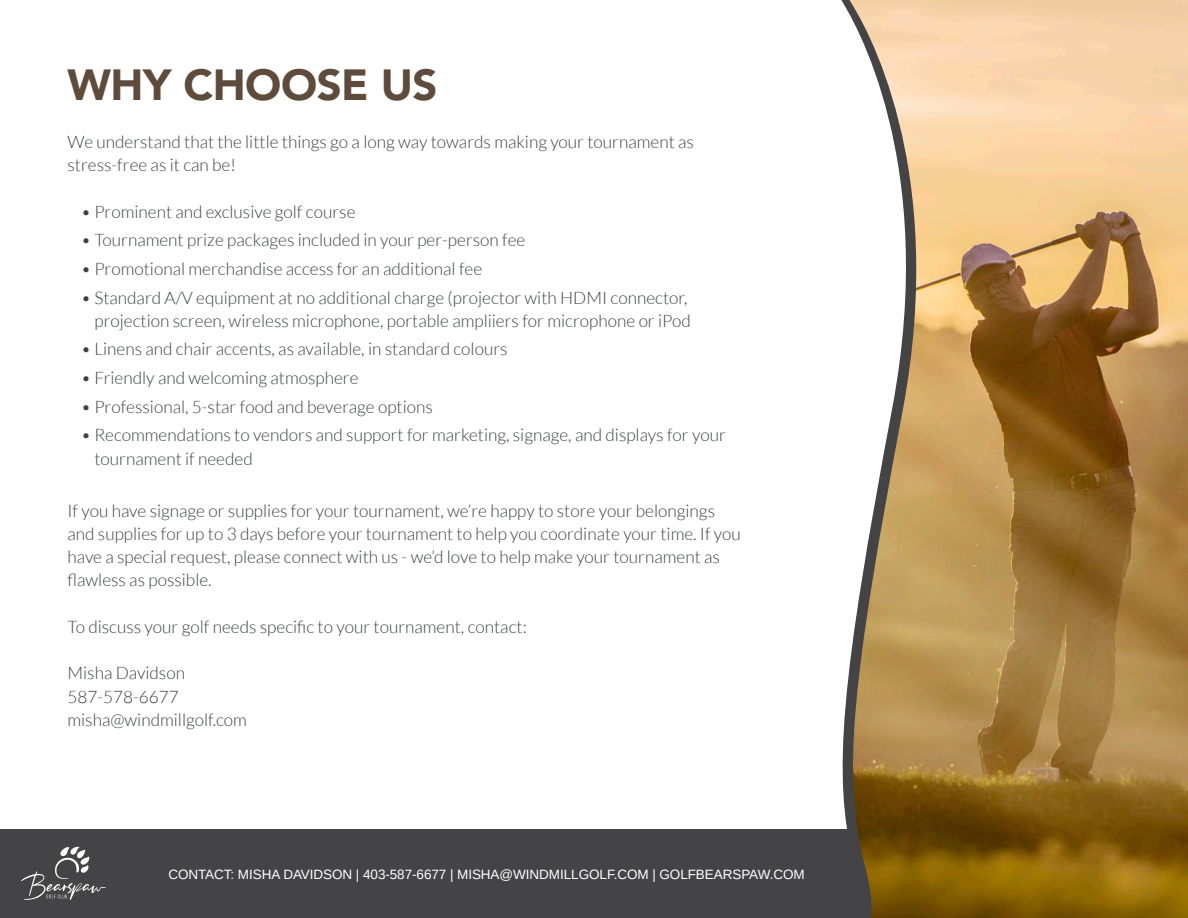
<style>
.page{position:relative;width:1188px;height:918px;background:#fff}
.page>*{position:absolute;margin:0;border:0;box-sizing:border-box;transform-origin:0 0}
.Page_Title{font:900 43.5px "Avenir";letter-spacing:-.01em;color:#5f4b3c}
.Copy{font:300 17.25px/23.2px "Lato";color:#3e4042}
.t1{font:13.5px "Arimo";letter-spacing:-.005em;color:#fff}
</style>
<div class="page">
<div style="left:0;top:829px;width:903px;height:89px;background:#444446"></div>
<img style="left:949px;top:0;width:239px;height:918px">
<svg style="left:841px;top:0;width:108px;height:918px"></svg>
<svg style="left:21px;top:847px;width:85px;height:53px"></svg>
<p class="Page_Title" style="left:68px;top:47px;width:372px">WHY CHOOSE US</p>
<p class="Copy" style="left:68px;top:130px;width:628px">We understand that the little things go a long way towards making your tournament as stress-free as it can be!</p>
<p class="Copy" style="left:81px;top:200px;width:276px">• Prominent and exclusive golf course</p>
<p class="Copy" style="left:81px;top:228px;width:446px">• Tournament prize packages included in your per-person fee</p>
<p class="Copy" style="left:81px;top:257px;width:403px">• Promotional merchandise access for an additional fee</p>
<p class="Copy" style="left:81px;top:286px;width:611px;text-align:right">• Standard A/V equipment at no additional charge (projector with HDMI connector, projection screen, wireless microphone, portable ampliiers for microphone or iPod</p>
<p class="Copy" style="left:81px;top:338px;width:428px">• Linens and chair accents, as available, in standard colours</p>
<p class="Copy" style="left:81px;top:366px;width:279px">• Friendly and welcoming atmosphere</p>
<p class="Copy" style="left:81px;top:395px;width:353px">• Professional, 5-star food and beverage options</p>
<p class="Copy" style="left:94px;top:424px;width:633px;text-indent:-14px">• Recommendations to vendors and support for marketing, signage, and displays for your tournament if needed</p>
<p class="Copy" style="left:68px;top:499px;width:675px">If you have signage or supplies for your tournament, we’re happy to store your belongings and supplies for up to 3 days before your tournament to help you coordinate your time. If you have a special request, please connect with us - we’d love to help make your tournament as flawless as possible.</p>
<p class="Copy" style="left:68px;top:615px;width:461px">To discuss your golf needs specific to your tournament, contact:</p>
<p class="Copy" style="left:68px;top:662px;width:119px">Misha Davidson<br>587-578-6677</p>
<p class="Copy" style="left:68px;top:708px;width:181px">misha@windmillgolf.com</p>
<p class="t1" style="left:168px;top:865px;width:638px">CONTACT: MISHA DAVIDSON | 403-587-6677 | MISHA@WINDMILLGOLF.COM | GOLFBEARSPAW.COM</p>
</div>
